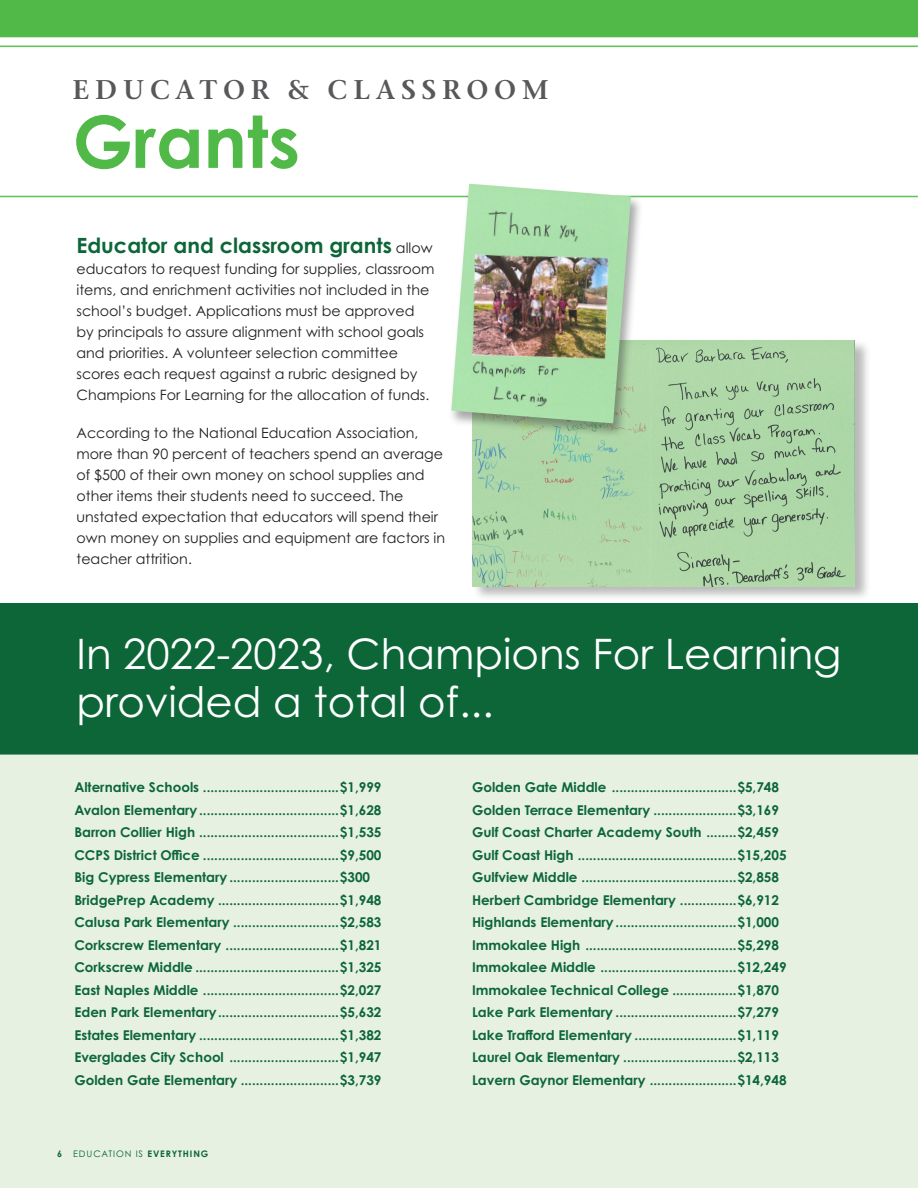
<style>
.page{position:relative;width:918px;height:1188px;background:#fff}
.page>*{position:absolute;margin:0;border:0;box-sizing:border-box;transform-origin:0 0}
.t1{font:700 72px "Century Gothic Pro";color:#51b948}
.t2{font:42px "Century Gothic Pro";color:#fff}
.t3{font:600 27px "Stone Serif ITC Pro";letter-spacing:.22em;color:#57585a}
.t4{font:700 21px "Century Gothic Pro";color:#0c6638}
.t5{font:14.25px/21px "Century Gothic Pro";color:#231f20}
.t6{font:700 13.5px "Century Gothic Pro";color:#0c6638}
.t7{font:700 9px "Century Gothic Pro";letter-spacing:.1em;color:#0c6638}
.s1{font-weight:400;font-size:14.25px;color:#231f20}
.s2{font-weight:400}
</style>
<div class="page">
<div style="left:0;top:755px;width:918px;height:433px;background:#e6f1e2"></div>
<svg style="left:0;top:196px;width:918px;height:1px"></svg>
<svg style="left:0;top:45px;width:918px;height:2px;background:#8bd085"></svg>
<div style="left:0;top:0;width:918px;height:37px;background:#51b948"></div>
<div style="left:0;top:603px;width:918px;height:152px;background:#0c6638"></div>
<div style="left:473px;top:339px;width:398px;height:262px;background:#231f20;opacity:.31"></div>
<img style="left:472px;top:341px;width:382px;height:245px">
<div style="left:448px;top:183px;width:195px;height:255px;background:#231f20;opacity:.39"></div>
<img style="left:451px;top:184px;width:180px;height:239px">
<p class="t3" style="left:73px;top:73px;width:478px">EDUCATOR &amp; CLASSROOM</p>
<p class="t1" style="left:73px;top:97px;width:229px">Grants</p>
<p class="t4" style="left:77px;top:233px;width:358px">Educator and classroom grants <span class="s1">allow</span></p>
<p class="t5" style="left:77px;top:258px;width:359px">educators to request funding for supplies, classroom items, and enrichment activities not included in the school’s budget. Applications must be approved by principals to assure alignment with school goals and priorities. A volunteer selection committee scores each request against a rubric designed by Champions For Learning for the allocation of funds.</p>
<p class="t5" style="left:77px;top:423px;width:370px">According to the National Education Association, more than 90 percent of teachers spend an average of $500 of their own money on school supplies and other items their students need to succeed. The unstated expectation that educators will spend their own money on supplies and equipment are factors in teacher attrition.</p>
<p class="t2" style="left:77px;top:629px;width:767px">In 2022-2023, Champions For Learning</p>
<p class="t2" style="left:77px;top:677px;width:419px">provided a total of...</p>
<p class="t6" style="left:74px;top:779px;width:309px">Alternative Schools ....................................$1,999</p>
<p class="t6" style="left:74px;top:802px;width:309px">Avalon Elementary.....................................$1,628</p>
<p class="t6" style="left:74px;top:824px;width:309px">Barron Collier High .....................................$1,535</p>
<p class="t6" style="left:74px;top:847px;width:309px">CCPS District Office ....................................$9,500</p>
<p class="t6" style="left:74px;top:869px;width:297px">Big Cypress Elementary .............................$300</p>
<p class="t6" style="left:74px;top:892px;width:309px">BridgePrep Academy ................................$1,948</p>
<p class="t6" style="left:74px;top:914px;width:309px">Calusa Park Elementary ............................$2,583</p>
<p class="t6" style="left:74px;top:937px;width:309px">Corkscrew Elementary ..............................$1,821</p>
<p class="t6" style="left:74px;top:959px;width:309px">Corkscrew Middle ......................................$1,325</p>
<p class="t6" style="left:74px;top:982px;width:309px">East Naples Middle ....................................$2,027</p>
<p class="t6" style="left:74px;top:1004px;width:309px">Eden Park Elementary................................$5,632</p>
<p class="t6" style="left:74px;top:1027px;width:309px">Estates Elementary .....................................$1,382</p>
<p class="t6" style="left:74px;top:1049px;width:309px">Everglades City School .............................$1,947</p>
<p class="t6" style="left:74px;top:1072px;width:309px">Golden Gate Elementary ..........................$3,739</p>
<p class="t7" style="left:57px;top:1149px;width:153px">6 <span class="s2">EDUCATION IS</span> EVERYTHING</p>
<p class="t6" style="left:472px;top:779px;width:309px">Golden Gate Middle .................................$5,748</p>
<p class="t6" style="left:472px;top:802px;width:309px">Golden Terrace Elementary ......................$3,169</p>
<p class="t6" style="left:472px;top:824px;width:309px">Gulf Coast Charter Academy South ........$2,459</p>
<p class="t6" style="left:472px;top:847px;width:316px">Gulf Coast High ..........................................$15,205</p>
<p class="t6" style="left:472px;top:869px;width:309px">Gulfview Middle .........................................$2,858</p>
<p class="t6" style="left:472px;top:892px;width:309px">Herbert Cambridge Elementary ...............$6,912</p>
<p class="t6" style="left:472px;top:914px;width:309px">Highlands Elementary................................$1,000</p>
<p class="t6" style="left:472px;top:937px;width:309px">Immokalee High ........................................$5,298</p>
<p class="t6" style="left:472px;top:959px;width:316px">Immokalee Middle ....................................$12,249</p>
<p class="t6" style="left:472px;top:982px;width:309px">Immokalee Technical College .................$1,870</p>
<p class="t6" style="left:472px;top:1004px;width:309px">Lake Park Elementary ................................$7,279</p>
<p class="t6" style="left:472px;top:1027px;width:309px">Lake Trafford Elementary ...........................$1,119</p>
<p class="t6" style="left:472px;top:1049px;width:309px">Laurel Oak Elementary ..............................$2,113</p>
<p class="t6" style="left:472px;top:1072px;width:316px">Lavern Gaynor Elementary .......................$14,948</p>
</div>
